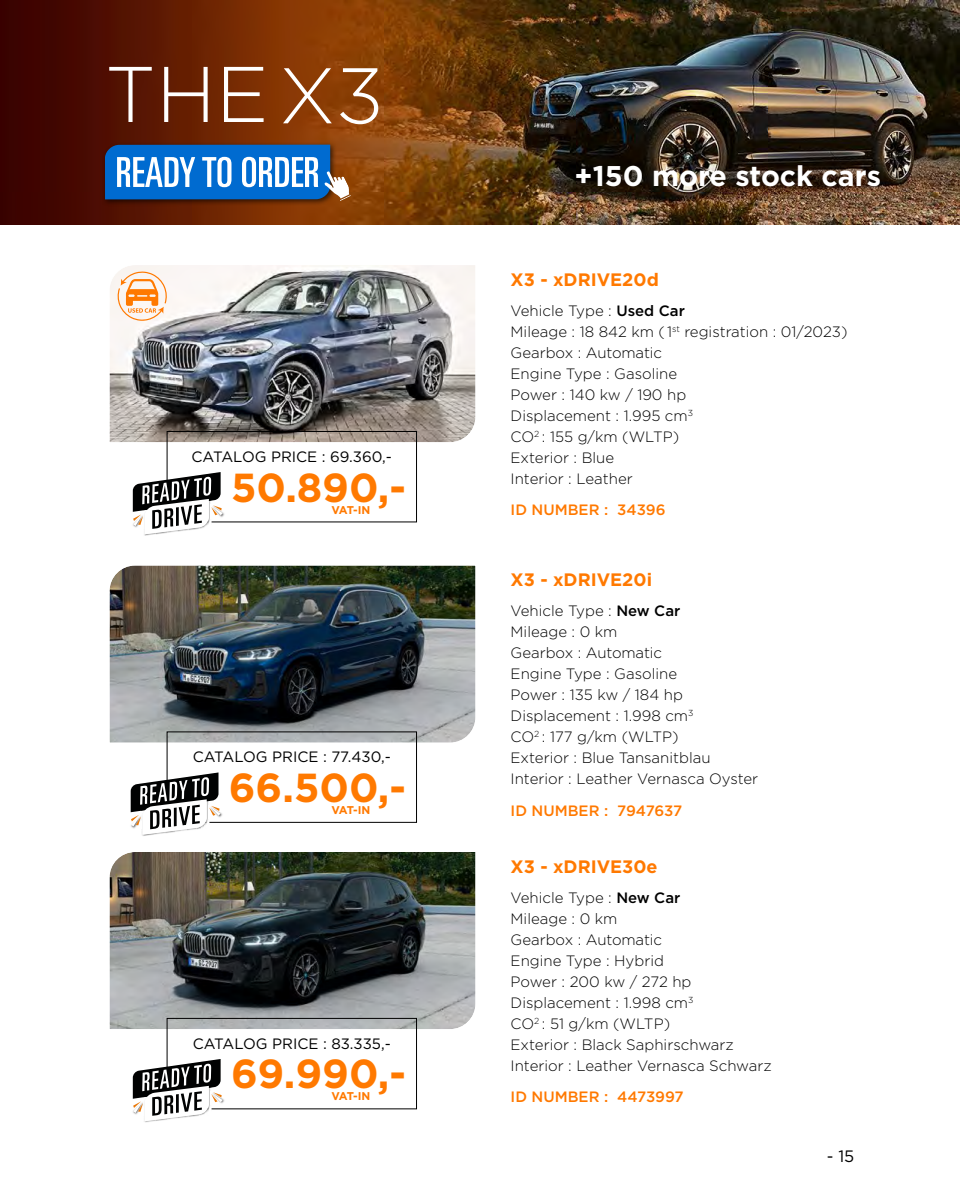
<style>
.page{position:relative;width:960px;height:1200px;background:#fff}
.page>*{position:absolute;margin:0;border:0;box-sizing:border-box;transform-origin:0 0}
.t1{font:300 78.75px "Gotham";color:#fff}
.t2{font:700 40.5px "Gotham";color:#ff7900}
.t3{font:700 28.5px "Gotham";color:#fff}
.t4{font:700 18px "Gotham";color:#ff7900}
.t5{font:16.5px "Gotham";color:#000}
.t6{font:300 15px/21px "Gotham";color:#000}
.t7{font:15px "Gotham";color:#000}
.t8{font:500 15px "Gotham";color:#ff7900}
.t9{font:700 11.25px "Gotham";letter-spacing:-.09em;color:#ff7900}
.s1{font-weight:500}
</style>
<div class="page">
<img style="left:0;top:0;width:960px;height:225px">
<img style="left:109px;top:265px;width:367px;height:184px">
<img style="left:109px;top:565px;width:367px;height:184px">
<img style="left:109px;top:852px;width:367px;height:184px">
<div style="left:167px;top:431px;width:250px;height:91px;border:1px solid #000"></div>
<div style="left:167px;top:732px;width:250px;height:91px;border:1px solid #000"></div>
<div style="left:167px;top:1018px;width:250px;height:91px;border:1px solid #000"></div>
<svg style="left:133px;top:471px;width:92px;height:65px"></svg>
<svg style="left:131px;top:771px;width:90px;height:65px"></svg>
<svg style="left:133px;top:1058px;width:92px;height:65px"></svg>
<div style="left:102px;top:142px;width:235px;height:64px;background:#000;opacity:.6"></div>
<svg style="left:105px;top:145px;width:246px;height:56px"></svg>
<svg style="left:117px;top:271px;width:50px;height:50px"></svg>
<h1 class="t1" style="left:105px;top:44px;width:280px">THE X3</h1>
<p class="t7" style="left:192px;top:447px;width:202px">CATALOG PRICE : 69.360,-</p>
<h2 class="t2" style="left:231px;top:460px;width:176px">50.890,-</h2>
<p class="t9" style="left:332px;top:502px;width:40px">VAT-IN</p>
<p class="t7" style="left:193px;top:748px;width:200px">CATALOG PRICE : 77.430,-</p>
<h2 class="t2" style="left:229px;top:761px;width:179px">66.500,-</h2>
<p class="t9" style="left:332px;top:802px;width:40px">VAT-IN</p>
<p class="t7" style="left:193px;top:1034px;width:200px">CATALOG PRICE : 83.335,-</p>
<h2 class="t2" style="left:231px;top:1047px;width:176px">69.990,-</h2>
<p class="t9" style="left:332px;top:1089px;width:40px">VAT-IN</p>
<h3 class="t3" style="left:575px;top:157px;width:308px">+150 more stock cars</h3>
<p class="t4" style="left:511px;top:268px;width:150px">X3 - xDRIVE20d</p>
<p class="t6" style="left:511px;top:300px;width:338px">Vehicle Type : <span class="s1">Used Car<br></span>Mileage : 18 842 km ( 1<sup>st</sup> registration : 01/2023)<br>Gearbox : Automatic<br>Engine Type : Gasoline<br>Power : 140 kw / 190 hp<br>Displacement : 1.995 cm<sup>3<br></sup>CO<sup>2</sup> : 155 g/km (WLTP)<br>Exterior : Blue<br>Interior : Leather</p>
<p class="t8" style="left:511px;top:500px;width:156px">ID NUMBER : 34396</p>
<p class="t4" style="left:511px;top:568px;width:143px">X3 - xDRIVE20i</p>
<p class="t6" style="left:511px;top:600px;width:249px">Vehicle Type : <span class="s1">New Car<br></span>Mileage : 0 km<br>Gearbox : Automatic<br>Engine Type : Gasoline<br>Power : 135 kw / 184 hp<br>Displacement : 1.998 cm<sup>3<br></sup>CO<sup>2</sup> : 177 g/km (WLTP)<br>Exterior : Blue Tansanitblau<br>Interior : Leather Vernasca Oyster</p>
<p class="t8" style="left:511px;top:801px;width:173px">ID NUMBER : 7947637</p>
<p class="t4" style="left:511px;top:855px;width:149px">X3 - xDRIVE30e</p>
<p class="t6" style="left:511px;top:887px;width:263px">Vehicle Type : <span class="s1">New Car<br></span>Mileage : 0 km<br>Gearbox : Automatic<br>Engine Type : Hybrid<br>Power : 200 kw / 272 hp<br>Displacement : 1.998 cm<sup>3<br></sup>CO<sup>2</sup> : 51 g/km (WLTP)<br>Exterior : Black Saphirschwarz<br>Interior : Leather Vernasca Schwarz</p>
<p class="t8" style="left:511px;top:1087px;width:175px">ID NUMBER : 4473997</p>
<p class="t5" style="left:827px;top:1145px;width:29px">- 15</p>
</div>
